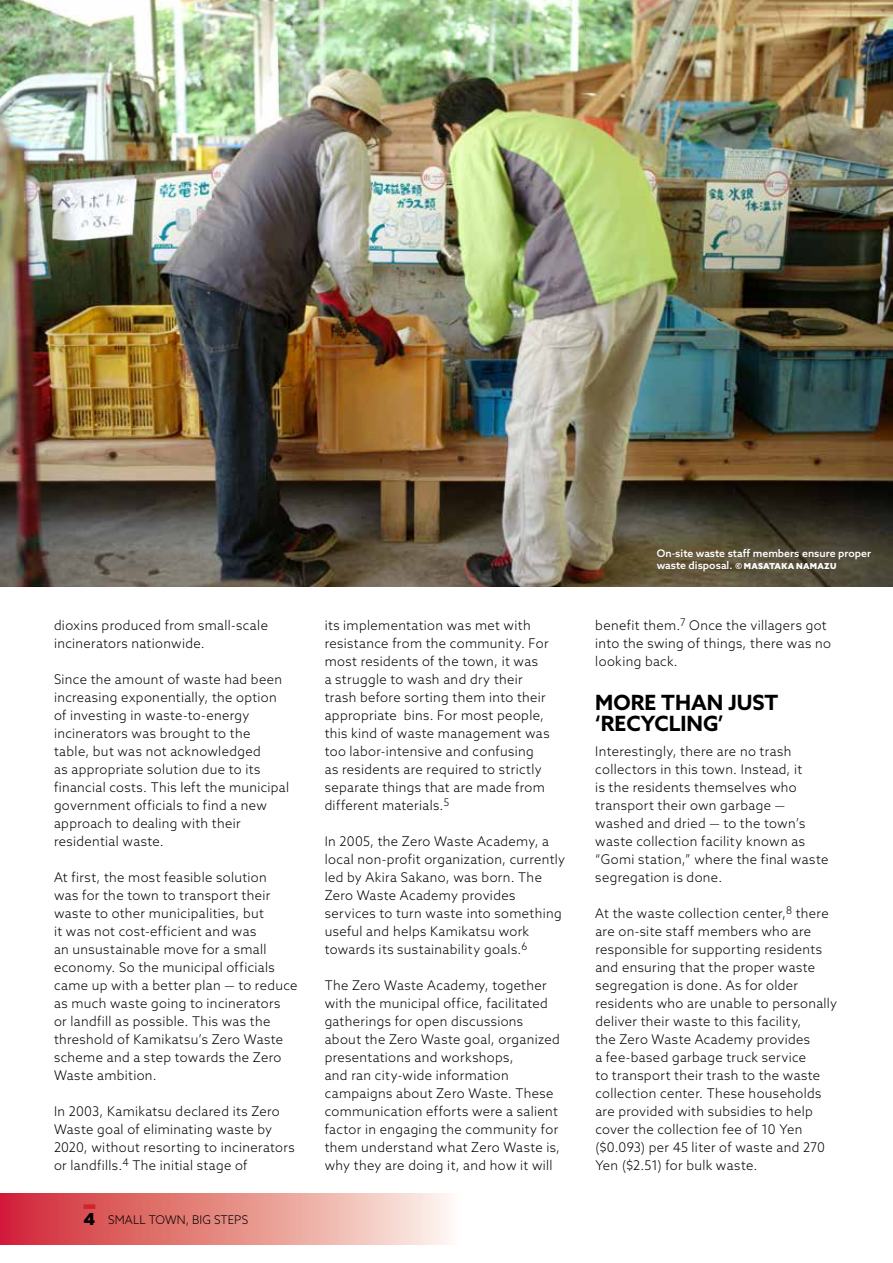
<style>
.page{position:relative;width:893px;height:1263px;background:#fff}
.page>*{position:absolute;margin:0;border:0;box-sizing:border-box;transform-origin:0 0}
.t1{font:700 21px/21px "Azo Sans";color:#000}
.t2{font:300 13.35px/18px "Azo Sans";letter-spacing:.025em;color:#000}
.t3{font:300 12px "Azo Sans";letter-spacing:.01em;color:#000}
.t4{font:500 10.5px "Azo Sans";color:#fff}
.t5{font:900 8.25px "Azo Sans";letter-spacing:.025em;color:#fff}
.s1{font-family:"Neutraface 2 Display Titling";font-weight:400;font-size:17.7px}
.s2{font-weight:500;font-size:10.5px}
</style>
<div class="page">
<div style="left:0;top:1193px;width:461px;height:51px;background:linear-gradient(to right,#d1252e,#fdf9ea)"></div>
<div style="left:84px;top:1204px;width:11px;height:5px;background:#ce242b"></div>
<img style="left:0;top:0;width:892px;height:587px">
<p class="t2" style="left:54px;top:616px;width:215px">dioxins produced from small-scale incinerators nationwide.</p>
<p class="t2" style="left:54px;top:670px;width:237px">Since the amount of waste had been increasing exponentially, the option of investing in waste-to-energy incinerators was brought to the<br>table, but was not acknowledged<br>as appropriate solution due to its financial costs. This left the municipal government officials to find a new approach to dealing with their residential waste.</p>
<p class="t2" style="left:54px;top:868px;width:245px">At first, the most feasible solution<br>was for the town to transport their waste to other municipalities, but<br>it was not cost-efficient and was<br>an unsustainable move for a small economy. So the municipal officials came up with a better plan — to reduce as much waste going to incinerators<br>or landfill as possible. This was the threshold of Kamikatsu’s Zero Waste scheme and a step towards the Zero Waste ambition.</p>
<p class="t2" style="left:54px;top:1102px;width:242px">In 2003, Kamikatsu declared its Zero Waste goal of eliminating waste by 2020, without resorting to incinerators or landfills.<sup>4</sup> The initial stage of</p>
<p class="t3" style="left:84px;top:1212px;width:166px"><span class="s1">4</span> SMALL TOWN, BIG STEPS</p>
<p class="t2" style="left:325px;top:616px;width:226px">its implementation was met with resistance from the community. For most residents of the town, it was<br>a struggle to wash and dry their trash before sorting them into their appropriate bins. For most people, this kind of waste management was too labor-intensive and confusing as residents are required to strictly separate things that are made from different materials.<sup>5</sup></p>
<p class="t2" style="left:325px;top:832px;width:242px">In 2005, the Zero Waste Academy, a local non-profit organization, currently led by Akira Sakano, was born. The Zero Waste Academy provides services to turn waste into something useful and helps Kamikatsu work towards its sustainability goals.<sup>6</sup></p>
<p class="t2" style="left:325px;top:976px;width:237px">The Zero Waste Academy, together with the municipal office, facilitated gatherings for open discussions about the Zero Waste goal, organized presentations and workshops,<br>and ran city-wide information campaigns about Zero Waste. These communication efforts were a salient factor in engaging the community for them understand what Zero Waste is, why they are doing it, and how it will</p>
<p class="t4" style="left:657px;top:546px;width:216px">On-site waste staff members ensure proper</p>
<p class="t5" style="left:657px;top:561px;width:181px"><span class="s2">waste disposal.</span> © MASATAKA NAMAZU</p>
<p class="t2" style="left:595px;top:616px;width:237px">benefit them.<sup>7</sup> Once the villagers got into the swing of things, there was no looking back.</p>
<h1 class="t1" style="left:595px;top:691px;width:185px">MORE THAN JUST ‘RECYCLING’</h1>
<p class="t2" style="left:595px;top:742px;width:234px">Interestingly, there are no trash collectors in this town. Instead, it<br>is the residents themselves who transport their own garbage — washed and dried — to the town’s waste collection facility known as “Gomi station,” where the final waste segregation is done.</p>
<p class="t2" style="left:595px;top:904px;width:243px">At the waste collection center,<sup>8</sup> there are on-site staff members who are responsible for supporting residents and ensuring that the proper waste segregation is done. As for older residents who are unable to personally deliver their waste to this facility,<br>the Zero Waste Academy provides<br>a fee-based garbage truck service<br>to transport their trash to the waste collection center. These households are provided with subsidies to help cover the collection fee of 10 Yen ($0.093) per 45 liter of waste and 270<br>Yen ($2.51) for bulk waste.</p>
</div>
